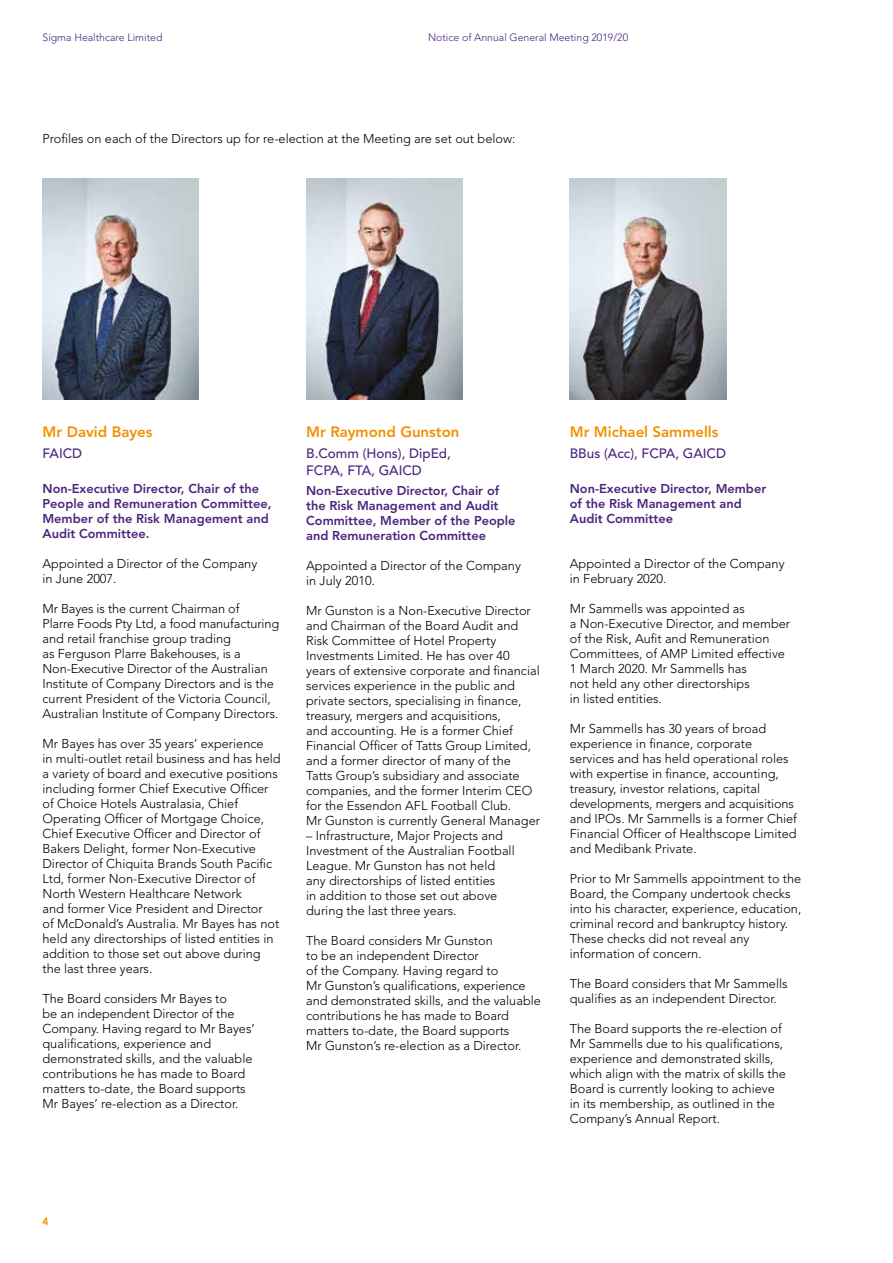
<style>
.page{position:relative;width:893px;height:1263px;background:#fff}
.page>*{position:absolute;margin:0;border:0;box-sizing:border-box;transform-origin:0 0}
.t1{font:800 15px "Avenir";color:#f39000}
.t2{font:500 13.5px/16.5px "Avenir";color:#4a257d}
.t3{font:300 12.75px/15px "Avenir";color:#000}
.t4{font:800 12.75px/15px "Avenir";color:#4a257d}
.t5{font:300 10.5px "Avenir";color:#4a257d}
.t6{font:800 10.5px "Avenir";color:#f39000}
</style>
<div class="page">
<img style="left:43px;top:179px;width:156px;height:220px">
<img style="left:306px;top:179px;width:157px;height:220px">
<img style="left:570px;top:179px;width:156px;height:220px">
<p class="t5" style="left:43px;top:31px;width:121px">Sigma Healthcare Limited</p>
<p class="t5" style="left:428px;top:31px;width:202px">Notice of Annual General Meeting 2019/20</p>
<p class="t3" style="left:43px;top:131px;width:474px">Profiles on each of the Directors up for re-election at the Meeting are set out below:</p>
<p class="t1" style="left:43px;top:422px;width:112px">Mr David Bayes</p>
<p class="t2" style="left:43px;top:445px;width:41px">FAICD</p>
<p class="t4" style="left:43px;top:481px;width:230px">Non-Executive Director, Chair of the<br>People and Remuneration Committee,<br>Member of the Risk Management and<br>Audit Committee.</p>
<p class="t3" style="left:43px;top:556px;width:216px">Appointed a Director of the Company in June 2007.</p>
<p class="t3" style="left:43px;top:601px;width:238px">Mr Bayes is the current Chairman of<br>Plarre Foods Pty Ltd, a food manufacturing and retail franchise group trading<br>as Ferguson Plarre Bakehouses, is a Non-Executive Director of the Australian Institute of Company Directors and is the current President of the Victoria Council, Australian Institute of Company Directors.</p>
<p class="t3" style="left:43px;top:736px;width:240px">Mr Bayes has over 35 years’ experience<br>in multi-outlet retail business and has held a variety of board and executive positions including former Chief Executive Officer of Choice Hotels Australasia, Chief Operating Officer of Mortgage Choice, Chief Executive Officer and Director of Bakers Delight, former Non-Executive Director of Chiquita Brands South Pacific Ltd, former Non-Executive Director of North Western Healthcare Network<br>and former Vice President and Director<br>of McDonald’s Australia. Mr Bayes has not held any directorships of listed entities in addition to those set out above during the last three years.</p>
<p class="t3" style="left:43px;top:991px;width:214px">The Board considers Mr Bayes to<br>be an independent Director of the Company. Having regard to Mr Bayes’ qualifications, experience and demonstrated skills, and the valuable contributions he has made to Board matters to-date, the Board supports Mr Bayes’ re-election as a Director.</p>
<p class="t1" style="left:306px;top:422px;width:155px">Mr Raymond Gunston</p>
<p class="t2" style="left:306px;top:445px;width:146px">B.Comm (Hons), DipEd,<br>FCPA, FTA, GAICD</p>
<p class="t4" style="left:306px;top:483px;width:211px">Non-Executive Director, Chair of the Risk Management and Audit<br>Committee, Member of the People and Remuneration Committee</p>
<p class="t3" style="left:306px;top:558px;width:216px">Appointed a Director of the Company in July 2010.</p>
<p class="t3" style="left:306px;top:603px;width:235px">Mr Gunston is a Non-Executive Director and Chairman of the Board Audit and Risk Committee of Hotel Property Investments Limited. He has over 40 years of extensive corporate and financial services experience in the public and private sectors, specialising in finance, treasury, mergers and acquisitions,<br>and accounting. He is a former Chief Financial Officer of Tatts Group Limited, and a former director of many of the Tatts Group’s subsidiary and associate companies, and the former Interim CEO for the Essendon AFL Football Club.<br>Mr Gunston is currently General Manager</p>
<p class="t3" style="left:306px;top:828px;width:210px">– Infrastructure, Major Projects and Investment of the Australian Football League. Mr Gunston has not held any directorships of listed entities<br>in addition to those set out above during the last three years.</p>
<p class="t3" style="left:306px;top:933px;width:236px">The Board considers Mr Gunston<br>to be an independent Director<br>of the Company. Having regard to<br>Mr Gunston’s qualifications, experience and demonstrated skills, and the valuable contributions he has made to Board matters to-date, the Board supports<br>Mr Gunston’s re-election as a Director.</p>
<p class="t1" style="left:570px;top:422px;width:150px">Mr Michael Sammells</p>
<p class="t2" style="left:570px;top:445px;width:158px">BBus (Acc), FCPA, GAICD</p>
<p class="t4" style="left:570px;top:481px;width:198px">Non-Executive Director, Member of the Risk Management and<br>Audit Committee</p>
<p class="t3" style="left:570px;top:556px;width:216px">Appointed a Director of the Company in February 2020.</p>
<p class="t3" style="left:570px;top:601px;width:222px">Mr Sammells was appointed as<br>a Non-Executive Director, and member of the Risk, Aufit and Remuneration<br>Committees, of AMP Limited effective<br>1 March 2020. Mr Sammells has<br>not held any other directorships<br>in listed entities.</p>
<p class="t3" style="left:570px;top:721px;width:229px">Mr Sammells has 30 years of broad experience in finance, corporate services and has held operational roles with expertise in finance, accounting, treasury, investor relations, capital developments, mergers and acquisitions and IPOs. Mr Sammells is a former Chief Financial Officer of Healthscope Limited and Medibank Private.</p>
<p class="t3" style="left:570px;top:871px;width:233px">Prior to Mr Sammells appointment to the Board, the Company undertook checks into his character, experience, education, criminal record and bankruptcy history.<br>These checks did not reveal any information of concern.</p>
<p class="t3" style="left:570px;top:976px;width:219px">The Board considers that Mr Sammells qualifies as an independent Director.</p>
<p class="t3" style="left:570px;top:1021px;width:218px">The Board supports the re-election of Mr Sammells due to his qualifications, experience and demonstrated skills, which align with the matrix of skills the Board is currently looking to achieve in its membership, as outlined in the Company’s Annual Report.</p>
<p class="t6" style="left:43px;top:1215px;width:8px">4</p>
</div>
